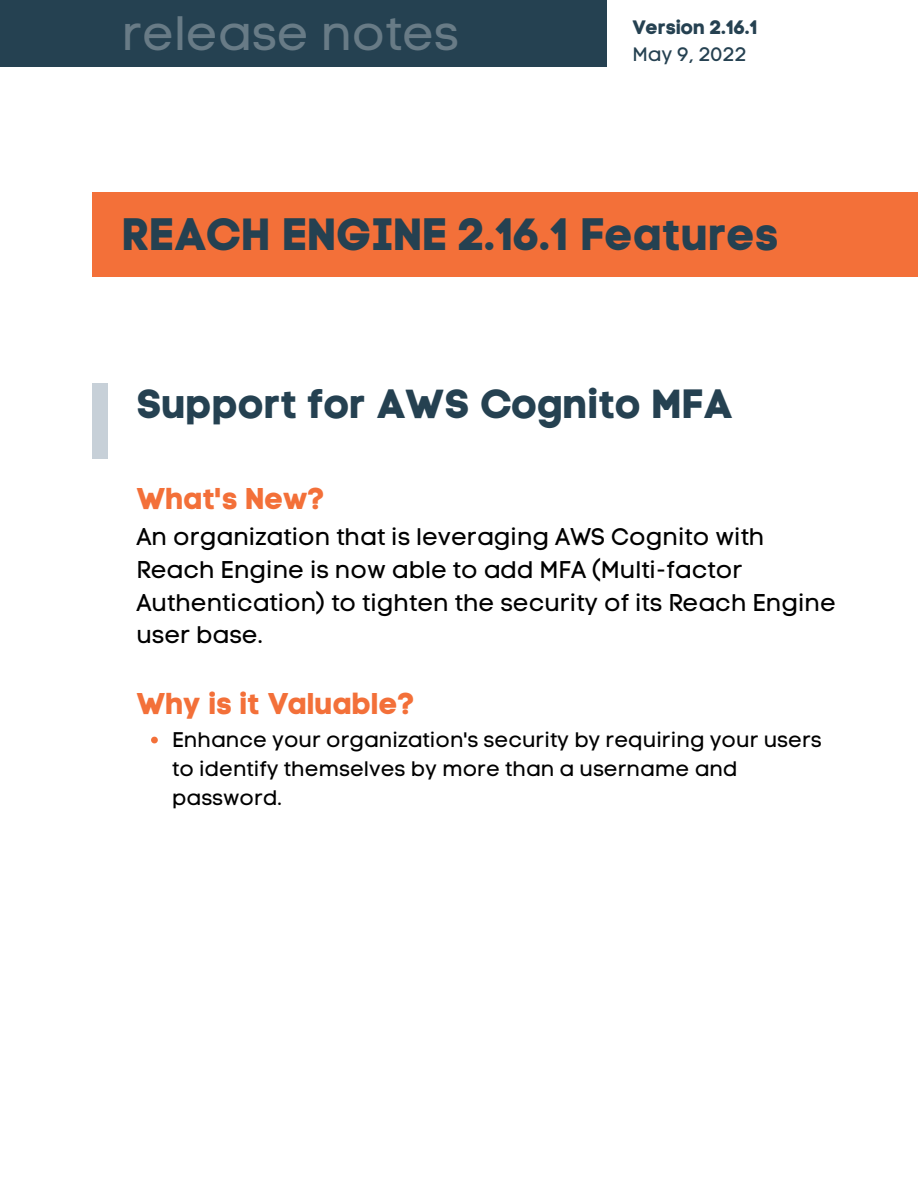
<style>
.page{position:relative;width:918px;height:1188px;background:#fff}
.page>*{position:absolute;margin:0;border:0;box-sizing:border-box;transform-origin:0 0}
.t1{font:48.3px "Code Pro Normal LC";color:#687b86}
.t2{font:45px "Code Pro Bold LC";color:#254151}
.t3{font:40.5px "Code Pro Bold LC";color:#254151}
.t4{font:30px "Code Pro Bold LC";color:#f37039}
.t5{font:24px/32.7px "Code Pro Normal LC";color:#000}
.t6{font:21px/29.2px "Code Pro Normal LC";color:#000}
.t7{font:19.35px "Code Pro Bold LC";color:#254151}
.t8{font:19.35px "Code Pro Normal LC";color:#254151}
</style>
<div class="page">
<div style="left:0;top:0;width:606px;height:66px;background:#254151"></div>
<div style="left:92px;top:192px;width:825px;height:85px;background:#f37039"></div>
<div style="left:92px;top:383px;width:16px;height:76px;background:#c7d0d8"></div>
<svg style="left:151px;top:737px;width:7px;height:6px"></svg>
<p class="t1" style="left:122px;top:4px;width:339px">release notes</p>
<p class="t7" style="left:632px;top:16px;width:127px">Version 2.16.1</p>
<p class="t8" style="left:632px;top:43px;width:116px">May 9, 2022</p>
<p class="t2" style="left:122px;top:207px;width:659px">REACH ENGINE 2.16.1 Features</p>
<p class="t3" style="left:136px;top:380px;width:597px">Support for AWS Cognito MFA</p>
<p class="t4" style="left:136px;top:481px;width:190px">What's New?</p>
<p class="t5" style="left:136px;top:521px;width:701px">An organization that is leveraging AWS Cognito with Reach Engine is now able to add MFA (Multi-factor Authentication) to tighten the security of its Reach Engine user base.</p>
<p class="t4" style="left:136px;top:686px;width:280px">Why is it Valuable?</p>
<p class="t6" style="left:172px;top:725px;width:651px">Enhance your organization's security by requiring your users to identify themselves by more than a username and password.</p>
</div>
